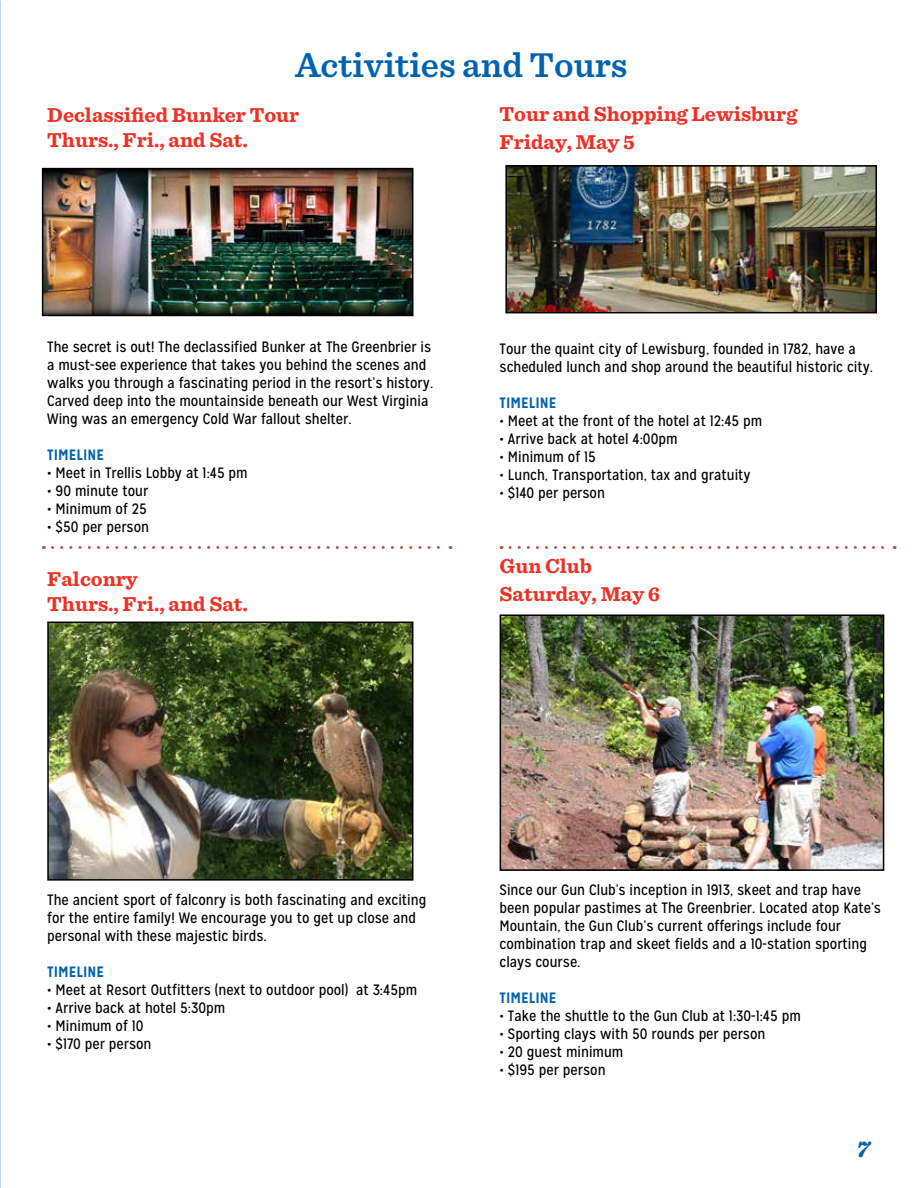
<style>
.page{position:relative;width:918px;height:1188px;background:#fff}
.page>*{position:absolute;margin:0;border:0;box-sizing:border-box;transform-origin:0 0}
.t1{font:600 36px "Sentinel";color:#0063af}
.t2{font:italic 700 24px "Sentinel";color:#0063af}
.t3{font:700 21px/24.8px "Sentinel";color:#ee3124}
.t4{font:15px/18px "Mission Gothic";color:#000}
.t5{font:700 15px "Mission Gothic";color:#0063af}
</style>
<div class="page">
<img style="left:45px;top:171px;width:365px;height:142px">
<div style="left:42px;top:168px;width:371px;height:148px;border:2px solid #000"></div>
<svg style="left:52px;top:546px;width:399px;height:3px"></svg>
<img style="left:503px;top:617px;width:378px;height:251px">
<div style="left:500px;top:614px;width:384px;height:257px;border:2px solid #000"></div>
<svg style="left:510px;top:546px;width:385px;height:3px"></svg>
<img style="left:50px;top:625px;width:360px;height:253px">
<div style="left:47px;top:622px;width:366px;height:259px;border:2px solid #000"></div>
<img style="left:508px;top:168px;width:366px;height:142px">
<div style="left:505px;top:165px;width:372px;height:148px;border:2px solid #000"></div>
<h1 class="t1" style="left:296px;top:37px;width:333px">Activities and Tours</h1>
<h3 class="t3" style="left:47px;top:102px;width:253px">Declassified Bunker Tour<br>Thurs., Fri., and Sat.</h3>
<h3 class="t3" style="left:500px;top:100px;width:299px;line-height:27.8px">Tour and Shopping Lewisburg<br>Friday, May 5</h3>
<p class="t4" style="left:47px;top:338px;width:387px">The secret is out! The declassified Bunker at The Greenbrier is a must-see experience that takes you behind the scenes and walks you through a fascinating period in the resort’s history.<br>Carved deep into the mountainside beneath our West Virginia Wing was an emergency Cold War fallout shelter.</p>
<p class="t5" style="left:47px;top:445px;width:58px">TIMELINE</p>
<p class="t4" style="left:47px;top:464px;width:202px">• Meet in Trellis Lobby at 1:45 pm</p>
<p class="t4" style="left:47px;top:482px;width:103px">• 90 minute tour</p>
<p class="t4" style="left:47px;top:500px;width:101px">• Minimum of 25</p>
<p class="t4" style="left:47px;top:518px;width:103px">• $50 per person</p>
<h3 class="t3" style="left:47px;top:566px;width:202px">Falconry<br>Thurs., Fri., and Sat.</h3>
<p class="t4" style="left:500px;top:340px;width:375px">Tour the quaint city of Lewisburg, founded in 1782, have a scheduled lunch and shop around the beautiful historic city.</p>
<p class="t5" style="left:500px;top:393px;width:58px">TIMELINE</p>
<p class="t4" style="left:500px;top:412px;width:264px">• Meet at the front of the hotel at 12:45 pm</p>
<p class="t4" style="left:500px;top:430px;width:179px">• Arrive back at hotel 4:00pm</p>
<p class="t4" style="left:500px;top:448px;width:98px">• Minimum of 15</p>
<p class="t4" style="left:500px;top:466px;width:253px">• Lunch, Transportation, tax and gratuity</p>
<p class="t4" style="left:500px;top:484px;width:107px">• $140 per person</p>
<h3 class="t3" style="left:500px;top:551px;width:162px;line-height:27.8px">Gun Club<br>Saturday, May 6</h3>
<p class="t4" style="left:47px;top:891px;width:381px">The ancient sport of falconry is both fascinating and exciting for the entire family! We encourage you to get up close and personal with these majestic birds.</p>
<p class="t5" style="left:47px;top:963px;width:58px">TIMELINE</p>
<p class="t4" style="left:47px;top:981px;width:371px">• Meet at Resort Outfitters (next to outdoor pool) at 3:45pm</p>
<p class="t4" style="left:47px;top:999px;width:180px">• Arrive back at hotel 5:30pm</p>
<p class="t4" style="left:47px;top:1017px;width:98px">• Minimum of 10</p>
<p class="t4" style="left:47px;top:1035px;width:106px">• $170 per person</p>
<p class="t4" style="left:500px;top:881px;width:383px">Since our Gun Club’s inception in 1913, skeet and trap have been popular pastimes at The Greenbrier. Located atop Kate’s Mountain, the Gun Club’s current offerings include four combination trap and skeet fields and a 10-station sporting clays course.</p>
<p class="t5" style="left:500px;top:989px;width:58px">TIMELINE</p>
<p class="t4" style="left:500px;top:1007px;width:303px">• Take the shuttle to the Gun Club at 1:30-1:45 pm</p>
<p class="t4" style="left:500px;top:1025px;width:267px">• Sporting clays with 50 rounds per person</p>
<p class="t4" style="left:500px;top:1043px;width:125px">• 20 guest minimum</p>
<p class="t4" style="left:500px;top:1061px;width:108px">• $195 per person</p>
<h2 class="t2" style="left:856px;top:1130px;width:15px">7</h2>
</div>
